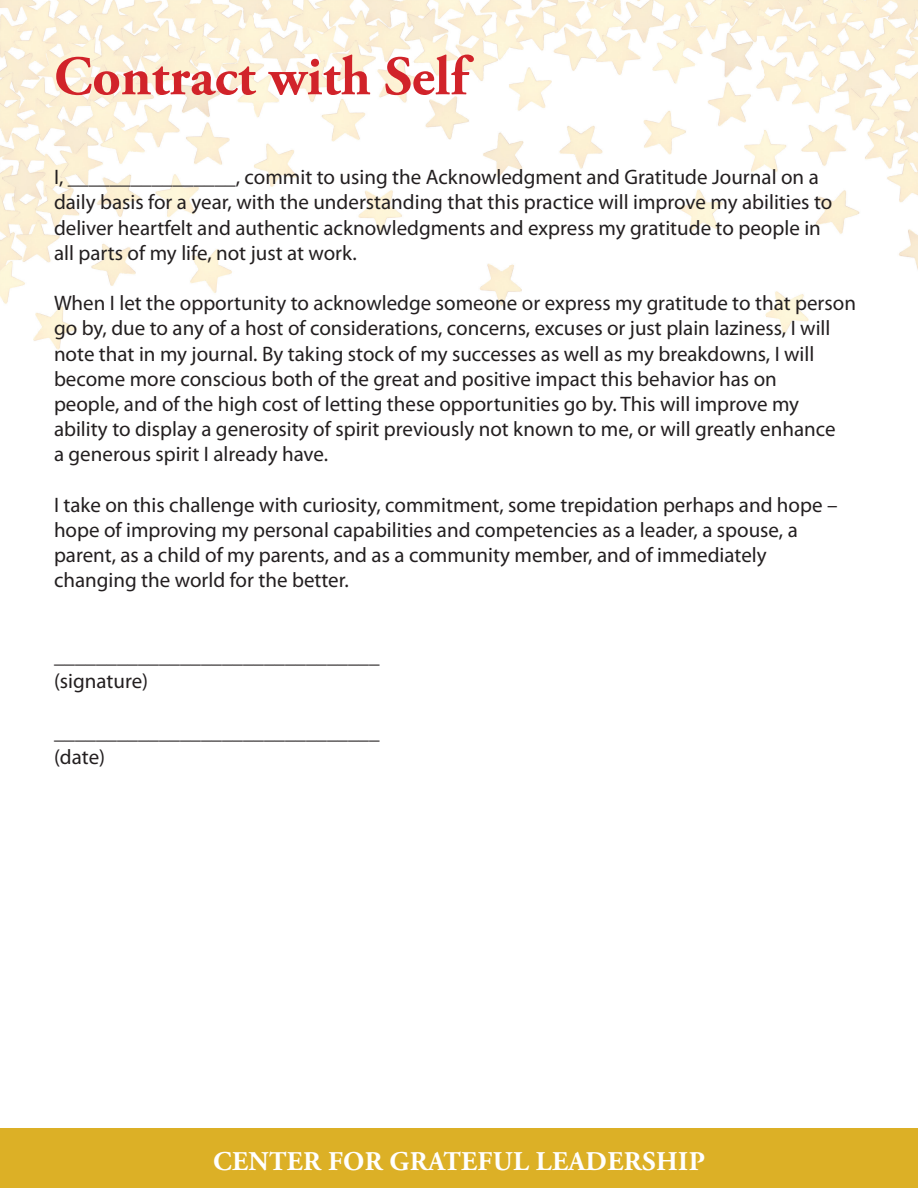
<style>
.page{position:relative;width:918px;height:1188px;background:#fff}
.page>*{position:absolute;margin:0;border:0;box-sizing:border-box;transform-origin:0 0}
.t1{font:700 55.5px "Adobe Garamond Pro";color:#d1232a}
.t2{font:700 27px "Adobe Garamond Pro";letter-spacing:.015em;color:#fff}
.t3{font:21px/25.2px "Myriad Pro";color:#231f20}
</style>
<div class="page">
<div style="left:0;top:1129px;width:918px;height:59px;background:#dcb026"></div>
<img style="left:0;top:0;width:918px;height:350px">
<h1 class="t1" style="left:54px;top:44px;width:415px">Contract with Self</h1>
<p class="t3" style="left:54px;top:164px;width:780px">I, ________________, commit to using the Acknowledgment and Gratitude Journal on a daily basis for a year, with the understanding that this practice will improve my abilities to deliver heartfelt and authentic acknowledgments and express my gratitude to people in all parts of my life, not just at work.</p>
<p class="t3" style="left:54px;top:290px;width:804px">When I let the opportunity to acknowledge someone or express my gratitude to that person go by, due to any of a host of considerations, concerns, excuses or just plain laziness, I will note that in my journal. By taking stock of my successes as well as my breakdowns, I will become more conscious both of the great and positive impact this behavior has on<br>people, and of the high cost of letting these opportunities go by. This will improve my ability to display a generosity of spirit previously not known to me, or will greatly enhance<br>a generous spirit I already have.</p>
<p class="t3" style="left:54px;top:492px;width:785px">I take on this challenge with curiosity, commitment, some trepidation perhaps and hope – hope of improving my personal capabilities and competencies as a leader, a spouse, a parent, as a child of my parents, and as a community member, and of immediately changing the world for the better.</p>
<p class="t3" style="left:54px;top:643px;width:327px">_______________________________ (signature)</p>
<p class="t3" style="left:54px;top:719px;width:327px">_______________________________ (date)</p>
<p class="t2" style="left:213px;top:1145px;width:493px">CENTER FOR GRATEFUL LEADERSHIP</p>
</div>
